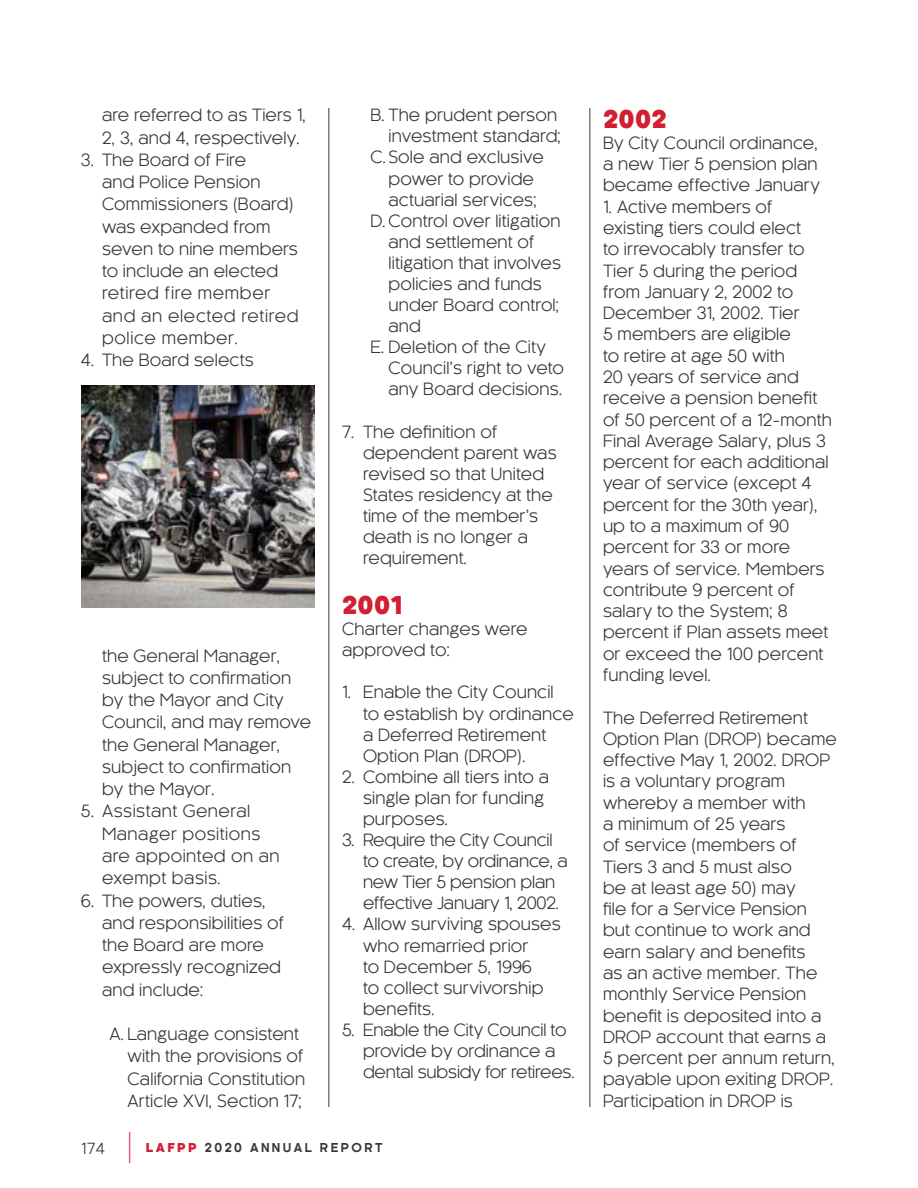
<style>
.page{position:relative;width:918px;height:1188px;background:#fff}
.page>*{position:absolute;margin:0;border:0;box-sizing:border-box;transform-origin:0 0}
.t1{font:800 24px "Kaleko 205";letter-spacing:.01em;color:#d31f33}
.t2{font:16.5px/21.3px "Kaleko 205";letter-spacing:.01em;color:#383638}
.t3{font:16.5px/21.1px "Kaleko 205";letter-spacing:-.01em;color:#383638}
.t4{font:16.5px/22.2px "Kaleko 205";letter-spacing:.03em;color:#383638}
.t5{font:15px "Kaleko 205";color:#383638}
.t6{font:700 12px "Kaleko 205";letter-spacing:.2em;color:#383638}
.s1{font-weight:800;color:#d31f33}
</style>
<div class="page">
<hr style="left:328px;top:108px;width:1px;height:999px;background:#383638">
<hr style="left:589px;top:108px;width:1px;height:999px;background:#383638">
<img style="left:82px;top:385px;width:232px;height:223px">
<hr style="left:129px;top:1132px;width:1px;height:31px;background:#d1002d">
<p class="t2" style="left:102px;top:104px;width:206px;line-height:22.2px">are referred to as Tiers 1,<br>2, 3, and 4, respectively.</p>
<p class="t2" style="left:102px;top:149px;width:198px;line-height:22.2px;text-indent:-21px">3. The Board of Fire<br>and Police Pension<br>Commissioners (Board) was expanded from seven to nine members to include an elected retired fire member and an elected retired police member.</p>
<p class="t2" style="left:81px;top:350px;width:174px">4. The Board selects</p>
<p class="t2" style="left:102px;top:644px;width:211px;line-height:22.2px">the General Manager, subject to confirmation by the Mayor and City<br>Council, and may remove the General Manager, subject to confirmation by the Mayor.</p>
<p class="t4" style="left:102px;top:800px;width:179px;text-indent:-21px">5. Assistant General<br>Manager positions are appointed on an exempt basis.</p>
<p class="t2" style="left:102px;top:889px;width:184px;line-height:22.2px;text-indent:-21px">6. The powers, duties, and responsibilities of the Board are more expressly recognized and include:</p>
<p class="t2" style="left:128px;top:1023px;width:179px;line-height:22.2px;text-indent:-18px">A. Language consistent with the provisions of<br>California Constitution<br>Article XVI, Section 17;</p>
<p class="t2" style="left:371px;top:105px;width:188px">B. The prudent person</p>
<p class="t2" style="left:389px;top:126px;width:174px">investment standard;</p>
<p class="t2" style="left:371px;top:147px;width:175px">C.Sole and exclusive</p>
<p class="t2" style="left:389px;top:168px;width:147px">power to provide</p>
<p class="t2" style="left:389px;top:189px;width:150px">actuarial services;</p>
<p class="t2" style="left:371px;top:210px;width:192px">D.Control over litigation</p>
<p class="t2" style="left:389px;top:231px;width:148px">and settlement of</p>
<p class="t2" style="left:389px;top:252px;width:174px">litigation that involves</p>
<p class="t2" style="left:389px;top:273px;width:155px">policies and funds</p>
<p class="t2" style="left:389px;top:294px;width:173px">under Board control;</p>
<p class="t2" style="left:389px;top:315px;width:34px">and</p>
<p class="t2" style="left:371px;top:337px;width:177px">E. Deletion of the City</p>
<p class="t2" style="left:389px;top:358px;width:177px">Council’s right to veto</p>
<p class="t2" style="left:389px;top:379px;width:176px">any Board decisions.</p>
<p class="t2" style="left:363px;top:421px;width:195px;text-indent:-21px">7. The definition of dependent parent was revised so that United<br>States residency at the time of the member’s death is no longer a requirement.</p>
<h1 class="t1" style="left:342px;top:592px;width:62px">2001</h1>
<p class="t2" style="left:342px;top:619px;width:187px">Charter changes were approved to:</p>
<p class="t2" style="left:363px;top:682px;width:212px;text-indent:-21px">1. Enable the City Council to establish by ordinance a Deferred Retirement<br>Option Plan (DROP).</p>
<p class="t2" style="left:363px;top:766px;width:187px;text-indent:-21px">2. Combine all tiers into a single plan for funding purposes.</p>
<p class="t3" style="left:363px;top:829px;width:206px;text-indent:-21px">3. Require the City Council to create, by ordinance, a new Tier 5 pension plan effective January 1, 2002.</p>
<p class="t2" style="left:363px;top:914px;width:199px;text-indent:-21px">4. Allow surviving spouses who remarried prior<br>to December 5, 1996<br>to collect survivorship benefits.</p>
<p class="t3" style="left:363px;top:1019px;width:214px;text-indent:-21px">5. Enable the City Council to provide by ordinance a dental subsidy for retirees.</p>
<p class="t5" style="left:81px;top:1140px;width:25px">174</p>
<p class="t6" style="left:146px;top:1141px;width:238px"><span class="s1">LAFPP</span> 2020 ANNUAL REPORT</p>
<h1 class="t1" style="left:603px;top:105px;width:65px">2002</h1>
<p class="t2" style="left:603px;top:132px;width:218px">By City Council ordinance, a new Tier 5 pension plan became effective January</p>
<p class="t2" style="left:603px;top:196px;width:231px">1. Active members of existing tiers could elect<br>to irrevocably transfer to<br>Tier 5 during the period from January 2, 2002 to<br>December 31, 2002. Tier<br>5 members are eligible<br>to retire at age 50 with<br>20 years of service and receive a pension benefit of 50 percent of a 12-month<br>Final Average Salary, plus 3 percent for each additional year of service (except 4 percent for the 30th year), up to a maximum of 90 percent for 33 or more years of service. Members contribute 9 percent of salary to the System; 8 percent if Plan assets meet or exceed the 100 percent funding level.</p>
<p class="t2" style="left:603px;top:707px;width:235px">The Deferred Retirement<br>Option Plan (DROP) became effective May 1, 2002. DROP is a voluntary program whereby a member with<br>a minimum of 25 years<br>of service (members of<br>Tiers 3 and 5 must also<br>be at least age 50) may<br>file for a Service Pension but continue to work and earn salary and benefits<br>as an active member. The monthly Service Pension benefit is deposited into a<br>DROP account that earns a<br>5 percent per annum return, payable upon exiting DROP.<br>Participation in DROP is</p>
</div>
